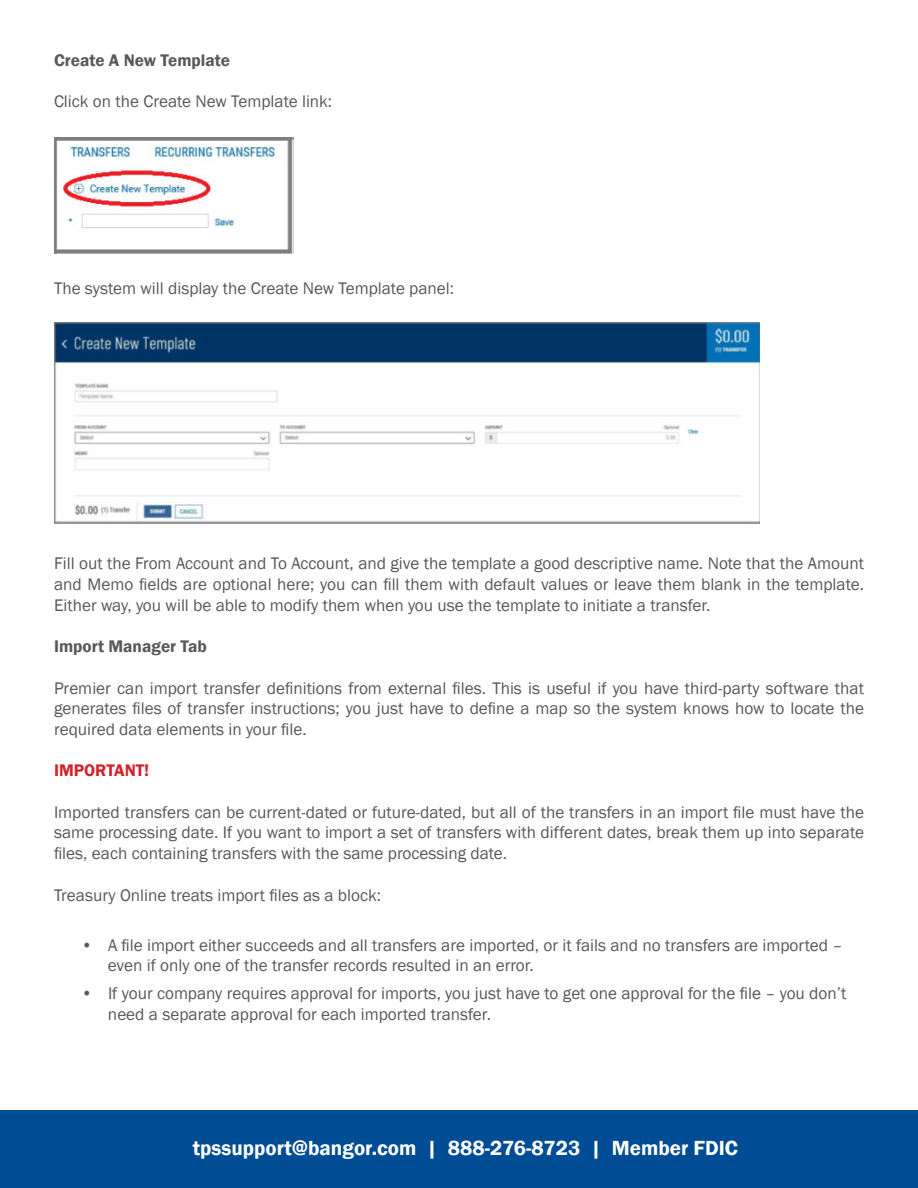
<style>
.page{position:relative;width:918px;height:1188px;background:#fff}
.page>*{position:absolute;margin:0;border:0;box-sizing:border-box;transform-origin:0 0}
.t1{font:600 21px "Franklin Gothic";color:#fff}
.t2{font:17.25px/20.7px "Franklin Gothic";color:#57585a;text-align:justify}
.t3{font:600 17.25px "Franklin Gothic";color:#57585a}
.t4{font:600 17.25px "Franklin Gothic";color:#d1232a}
</style>
<div class="page">
<div style="left:0;top:1110px;width:918px;height:78px;background:#014d95"></div>
<img style="left:54px;top:137px;width:240px;height:117px">
<img style="left:54px;top:323px;width:706px;height:201px">
<p class="t3" style="left:54px;top:50px;width:178px">Create A New Template</p>
<p class="t2" style="left:54px;top:92px;width:280px">Click on the Create New Template link:</p>
<p class="t2" style="left:54px;top:278px;width:402px">The system will display the Create New Template panel:</p>
<p class="t2" style="left:54px;top:554px;width:812px">Fill out the From Account and To Account, and give the template a good descriptive name. Note that the Amount and Memo fields are optional here; you can fill them with default values or leave them blank in the template.<br>Either way, you will be able to modify them when you use the template to initiate a transfer.</p>
<p class="t3" style="left:54px;top:636px;width:154px">Import Manager Tab</p>
<p class="t2" style="left:54px;top:678px;width:812px">Premier can import transfer definitions from external files. This is useful if you have third-party software that generates files of transfer instructions; you just have to define a map so the system knows how to locate the required data elements in your file.</p>
<p class="t4" style="left:54px;top:760px;width:97px">IMPORTANT!</p>
<p class="t2" style="left:54px;top:802px;width:812px">Imported transfers can be current-dated or future-dated, but all of the transfers in an import file must have the same processing date. If you want to import a set of transfers with different dates, break them up into separate files, each containing transfers with the same processing date.</p>
<p class="t2" style="left:54px;top:886px;width:329px">Treasury Online treats import files as a block:</p>
<p class="t2" style="left:108px;top:935px;width:736px;text-indent:-27px">• A file import either succeeds and all transfers are imported, or it fails and no transfers are imported – even if only one of the transfer records resulted in an error.</p>
<p class="t2" style="left:108px;top:982px;width:740px;line-height:21.6px;text-indent:-27px">• If your company requires approval for imports, you just have to get one approval for the file – you don’t need a separate approval for each imported transfer.</p>
<p class="t1" style="left:193px;top:1135px;width:547px">tpssupport@bangor.com | 888-276-8723 | Member FDIC</p>
</div>
